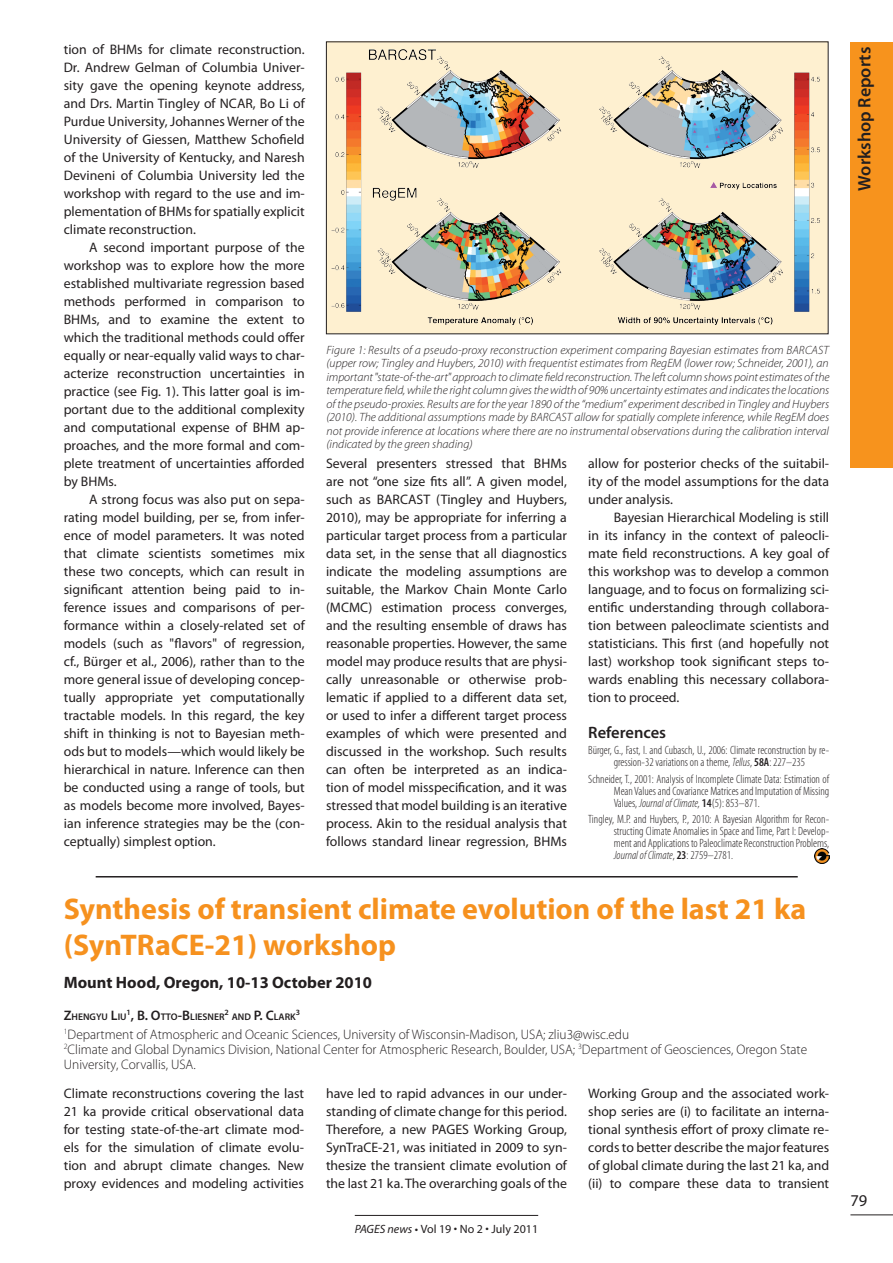
<style>
.page{position:relative;width:893px;height:1263px;background:#fff}
.page>*{position:absolute;margin:0;border:0;box-sizing:border-box;transform-origin:0 0}
.Title_orange{font:700 30px/36px "Myriad Pro";color:#f6911e}
.side-title{font:600 18px "Myriad Pro";color:#231f20}
.workshop_info{font:700 16.5px "Myriad Pro";color:#231f20}
.sub-title{font:600 16.5px "Myriad Pro";color:#231f20}
.t1{font:16.5px "Myriad Pro";color:#231f20}
.Text-box_-_indent{font:13.8px/18px "Myriad Pro";color:#231f20;text-align:justify}
.Text-box{font:13.8px/18px "Myriad Pro";color:#231f20;text-align:justify}
.Author_info{font:300 13.8px/15px "Myriad Pro";color:#231f20}
.figure_caption{font:italic 300 12px/13.5px "Myriad Pro";color:#231f20;text-align:justify}
.references{font:300 condensed 12px/12px "Myriad Pro";color:#231f20;text-align:justify}
.t2{font:12px "Myriad";color:#231f20}
.Autoren{font:600 9.6px "Myriad Pro";color:#231f20}
.Autoren-2{font:600 8.1px "Myriad Pro";color:#231f20}
.s1{font-style:italic}
.s2{font-weight:600}
.s3{font-size:13.8px}
.s4{font-family:"Myriad Pro"}
</style>
<div class="page">
<hr style="left:850px;top:1214px;width:43px;height:1px;background:#231f20">
<hr style="left:355px;top:1215px;width:183px;height:1px;background:#231f20">
<div style="left:850px;top:43px;width:43px;height:425px;background:#f7931d"></div>
<img style="left:814px;top:848px;width:15px;height:15px">
<img style="left:328px;top:43px;width:498px;height:289px">
<hr style="left:96px;top:876px;width:702px;height:1px;background:#231f20">
<p class="Text-box_-_indent" style="left:64px;top:40px;width:242px">tion of BHMs for climate reconstruction.<br>Dr. Andrew Gelman of Columbia Univer&shy;sity gave the opening keynote address, and Drs. Martin Tingley of NCAR, Bo Li of Purdue University, Johannes Werner of the University of Giessen, Matthew Schofield of the University of Kentucky, and Naresh Devineni of Columbia University led the workshop with regard to the use and im&shy;plementation of BHMs for spatially explicit climate reconstruction.</p>
<p class="Text-box_-_indent" style="left:64px;top:238px;width:242px;text-indent:26px">A second important purpose of the workshop was to explore how the more established multivariate regression based methods performed in comparison to BHMs, and to examine the extent to which the traditional methods could offer equally or near-equally valid ways to char&shy;acterize reconstruction uncertainties in practice (see Fig. 1). This latter goal is im&shy;portant due to the additional complexity and computational expense of BHM ap&shy;proaches, and the more formal and com&shy;plete treatment of uncertainties afforded by BHMs.</p>
<p class="Text-box_-_indent" style="left:64px;top:490px;width:242px;text-indent:26px">A strong focus was also put on sepa&shy;rating model building, per se, from infer&shy;ence of model parameters. It was noted that climate scientists sometimes mix these two concepts, which can result in significant attention being paid to in&shy;ference issues and comparisons of per&shy;formance within a closely-related set of models (such as "flavors" of regression, cf., Bürger et al., 2006), rather than to the more general issue of developing concep&shy;tually appropriate yet computationally tractable models. In this regard, the key shift in thinking is not to Bayesian meth&shy;ods but to models—which would likely be hierarchical in nature. Inference can then be conducted using a range of tools, but as models become more involved, Bayes&shy;ian inference strategies may be the (con&shy;ceptually) simplest option.</p>
<p class="figure_caption" style="left:326px;top:343px;width:505px">Figure 1: Results of a pseudo-proxy reconstruction experiment comparing Bayesian estimates from BARCAST (upper row; Tingley and Huybers, 2010) with frequentist estimates from RegEM (lower row; Schneider, 2001), an important "state-of-the-art" approach to climate field reconstruction. The left column shows point estimates of the temperature field, while the right column gives the width of 90% uncertainty estimates and indicates the locations of the pseudo-proxies. Results are for the year 1890 of the “medium” experiment described in Tingley and Huybers (2010). The additional assumptions made by BARCAST allow for spatially complete inference, while RegEM does not provide inference at locations where there are no instrumental observations during the calibration interval (indicated by the green shading)</p>
<p class="Text-box" style="left:326px;top:454px;width:242px">Several presenters stressed that BHMs are not “one size fits all”. A given model, such as BARCAST (Tingley and Huybers, 2010), may be appropriate for inferring a particular target process from a particular data set, in the sense that all diagnostics indicate the modeling assumptions are suitable, the Markov Chain Monte Carlo (MCMC) estimation process converges, and the resulting ensemble of draws has reasonable properties. However, the same model may produce results that are physi&shy;cally unreasonable or otherwise prob&shy;lematic if applied to a different data set, or used to infer a different target process examples of which were presented and discussed in the workshop. Such results can often be interpreted as an indica&shy;tion of model misspecification, and it was stressed that model building is an iterative process. Akin to the residual analysis that follows standard linear regression, BHMs</p>
<p class="Text-box" style="left:588px;top:454px;width:242px">allow for posterior checks of the suitabil&shy;ity of the model assumptions for the data under analysis.</p>
<p class="Text-box_-_indent" style="left:588px;top:508px;width:242px;text-indent:26px">Bayesian Hierarchical Modeling is still in its infancy in the context of paleocli&shy;mate field reconstructions. A key goal of this workshop was to develop a common language, and to focus on formalizing sci&shy;entific understanding through collabora&shy;tion between paleoclimate scientists and statisticians. This first (and hopefully not last) workshop took significant steps to&shy;wards enabling this necessary collabora&shy;tion to proceed.</p>
<p class="sub-title" style="left:588px;top:722px;width:79px">References</p>
<p class="references" style="left:588px;top:745px;width:242px;text-align:center">Bürger, G., Fast, I. and Cubasch, U., 2006: Climate reconstruction by re&shy;gression-32 variations on a theme, <span class="s1">Tellus</span>, <span class="s2">58A</span>: 227–235</p>
<p class="references" style="left:614px;top:773px;width:217px;text-indent:-26px">Schneider, T., 2001: Analysis of Incomplete Climate Data: Estimation of Mean Values and Covariance Matrices and Imputation of Missing Values, <span class="s1">Journal of Climate,</span> <span class="s2">14</span>(5): 853–871.</p>
<p class="references" style="left:614px;top:813px;width:217px;text-indent:-26px">Tingley, M.P. and Huybers, P., 2010: A Bayesian Algorithm for Recon&shy;structing Climate Anomalies in Space and Time, Part I: Develop&shy;ment and Applications to Paleoclimate Reconstruction Problems, <span class="s1">Journal of Climate</span>, <span class="s2">23</span>: 2759–2781.</p>
<p class="Title_orange" style="left:64px;top:890px;width:744px">Synthesis of transient climate evolution of the last 21 ka (SynTRaCE-21) workshop</p>
<p class="workshop_info" style="left:64px;top:972px;width:310px">Mount Hood, Oregon, 10-13 October 2010</p>
<p class="Autoren" style="left:64px;top:1010px;width:162px"><span class="s3">Z</span>HENGYU <span class="s3">L</span>IU<sup>1</sup><span class="s3">, B. O</span>TTO<span class="s3">-B</span>LIESNER</p>
<p class="Autoren-2" style="left:225px;top:1007px;width:6px">2</p>
<p class="Autoren" style="left:232px;top:1010px;width:66px">AND <span class="s3">P. C</span>LARK</p>
<p class="Autoren-2" style="left:296px;top:1007px;width:6px">3</p>
<p class="Author_info" style="left:64px;top:1027px;width:567px"><sup>1</sup>Department of Atmospheric and Oceanic Sciences, University of Wisconsin-Madison, USA; zliu3@wisc.edu</p>
<p class="Author_info" style="left:64px;top:1042px;width:745px"><sup>2</sup>Climate and Global Dynamics Division, National Center for Atmospheric Research, Boulder, USA; <sup>3</sup>Department of Geosciences, Oregon State<br>University, Corvallis, USA.</p>
<p class="Text-box" style="left:64px;top:1084px;width:242px">Climate reconstructions covering the last 21 ka provide critical observational data for testing state-of-the-art climate mod&shy;els for the simulation of climate evolu&shy;tion and abrupt climate changes. New proxy evidences and modeling activities</p>
<p class="Text-box" style="left:326px;top:1084px;width:242px">have led to rapid advances in our under&shy;standing of climate change for this period.<br>Therefore, a new PAGES Working Group, SynTraCE-21, was initiated in 2009 to syn&shy;thesize the transient climate evolution of the last 21 ka. The overarching goals of the</p>
<p class="Text-box" style="left:588px;top:1084px;width:242px">Working Group and the associated work&shy;shop series are (i) to facilitate an interna&shy;tional synthesis effort of proxy climate re&shy;cords to better describe the major features of global climate during the last 21 ka, and (ii) to compare these data to transient</p>
<p class="t2" style="left:355px;top:1223px;width:185px"><span class="s1">PAGES news</span> <span class="s4">•</span> Vol 19 • No 2 • July 2011</p>
<p class="side-title" style="left:853px;top:191px;width:145px;rotate:-90deg">Workshop Reports</p>
<p class="t1" style="left:850px;top:1190px;width:18px">79</p>
</div>
